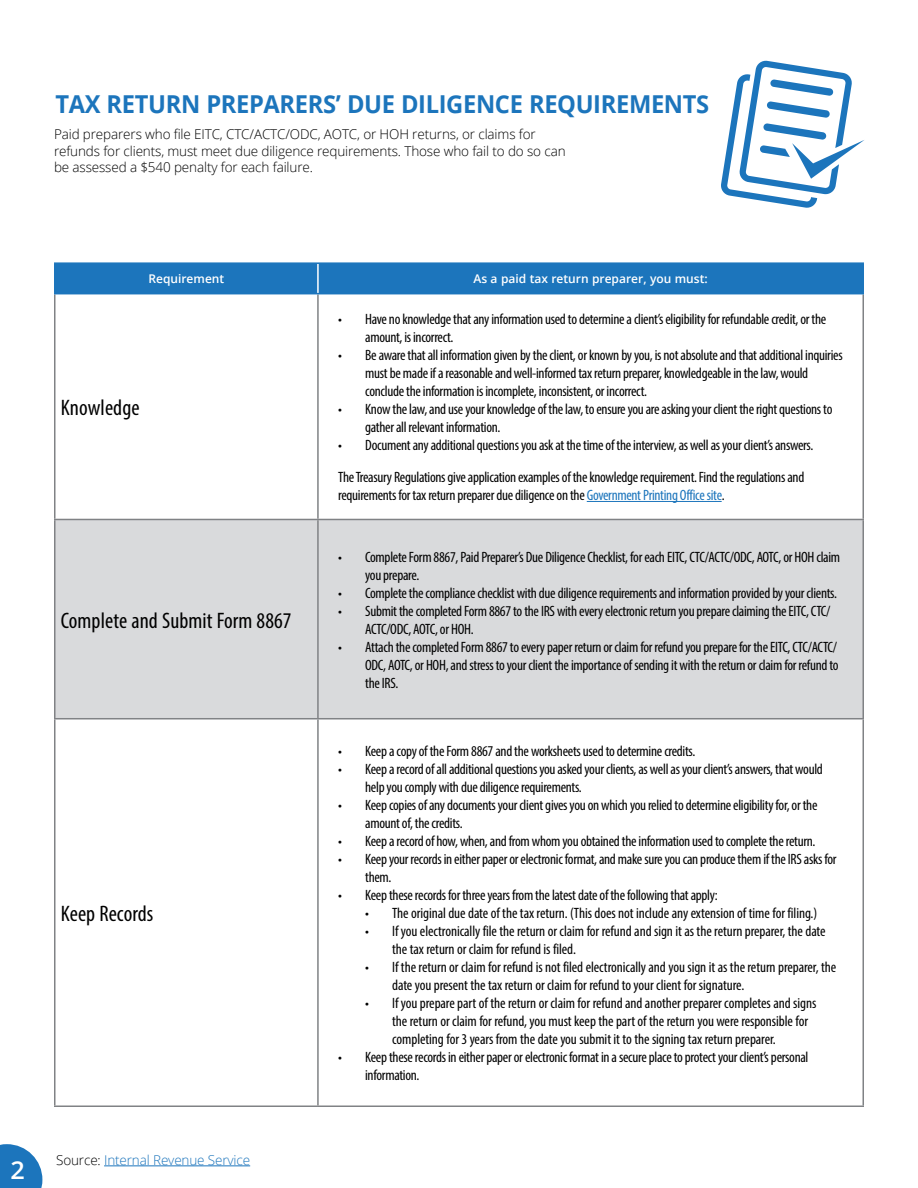
<style>
.page{position:relative;width:918px;height:1188px;background:#fff}
.page>*{position:absolute;margin:0;border:0;box-sizing:border-box;transform-origin:0 0}
.H1-Page2{font:700 24.75px "Open Sans";letter-spacing:-.015em;color:#1c75bc;scale:.96 1}
.t1{font:600 24.75px "Open Sans";color:#fff}
.P__Page-2-Left-Colu{font:condensed 22.5px "Myriad Pro";letter-spacing:.005em;color:#000}
.P__Page-2-Right-Col{font:condensed 15px/18px "Myriad Pro";letter-spacing:-.02em;color:#000}
.t2{font:300 13.5px/16.5px "Open Sans";letter-spacing:-.01em;color:#000}
.t3{font:300 13.5px "Open Sans";letter-spacing:-.01em;color:#1c75bc}
.H2__Page-2-Table_he{font:600 12px "Open Sans";color:#fff}
.s1{color:#1c75bc}
.s2{color:#000}
</style>
<div class="page">
<svg style="left:0;top:1144px;width:42px;height:44px;background:#3d89c5"></svg>
<svg style="left:721px;top:60px;width:143px;height:148px"></svg>
<div style="left:56px;top:264px;width:806px;height:29px;background:#1c75bc"></div>
<div style="left:56px;top:520px;width:806px;height:198px;background:#d9dadc"></div>
<hr style="left:54px;top:294px;width:2px;height:225px;background:#808285">
<hr style="left:317px;top:294px;width:2px;height:225px;background:#808285">
<hr style="left:862px;top:294px;width:2px;height:225px;background:#808285">
<hr style="left:54px;top:519px;width:264px;height:1px;background:#808285">
<hr style="left:54px;top:520px;width:2px;height:198px;background:#808285">
<hr style="left:318px;top:519px;width:546px;height:1px;background:#808285">
<hr style="left:317px;top:520px;width:2px;height:198px;background:#808285">
<hr style="left:862px;top:520px;width:2px;height:198px;background:#808285">
<hr style="left:54px;top:718px;width:264px;height:1px;background:#808285">
<hr style="left:54px;top:719px;width:2px;height:387px;background:#808285">
<hr style="left:318px;top:718px;width:546px;height:1px;background:#808285">
<hr style="left:317px;top:719px;width:2px;height:387px;background:#808285">
<hr style="left:862px;top:719px;width:2px;height:387px;background:#808285">
<hr style="left:54px;top:1106px;width:264px;height:1px;background:#808285">
<hr style="left:318px;top:1106px;width:546px;height:1px;background:#808285">
<hr style="left:317px;top:264px;width:2px;height:29px;background:#fff">
<hr style="left:54px;top:264px;width:2px;height:29px;background:#1c75bc">
<hr style="left:54px;top:262px;width:264px;height:2px;background:#1c75bc">
<hr style="left:54px;top:293px;width:264px;height:1px;background:#1c75bc">
<hr style="left:318px;top:262px;width:546px;height:2px;background:#1c75bc">
<hr style="left:318px;top:293px;width:546px;height:1px;background:#1c75bc">
<hr style="left:862px;top:264px;width:2px;height:29px;background:#1c75bc">
<hr style="left:587px;top:501px;width:135px;height:1px;background:#1c75bc">
<hr style="left:104px;top:1166px;width:146px;height:1px;background:#1c75bc">
<h1 class="H1-Page2" style="left:55px;top:86px;width:683px">TAX RETURN PREPARERS’ DUE DILIGENCE REQUIREMENTS</h1>
<p class="t2" style="left:54px;top:126px;width:513px">Paid preparers who file EITC, CTC/ACTC/ODC, AOTC, or HOH returns, or claims for refunds for clients, must meet due diligence requirements. Those who fail to do so can be assessed a $540 penalty for each failure.</p>
<h1 class="t1" style="left:11px;top:1153px;width:16px">2</h1>
<h2 class="H2__Page-2-Table_he" style="left:148px;top:270px;width:77px">Requirement</h2>
<h2 class="H2__Page-2-Table_he" style="left:473px;top:270px;width:236px">As a paid tax return preparer, you must:</h2>
<p class="P__Page-2-Left-Colu" style="left:61px;top:394px;width:80px">Knowledge</p>
<p class="P__Page-2-Right-Col" style="left:365px;top:310px;width:463px;text-indent:-27px">• Have no knowledge that any information used to determine a client’s eligibility for refundable credit, or the amount, is incorrect.</p>
<p class="P__Page-2-Right-Col" style="left:365px;top:346px;width:479px;text-indent:-27px">• Be aware that all information given by the client, or known by you, is not absolute and that additional inquiries must be made if a reasonable and well-informed tax return preparer, knowledgeable in the law, would conclude the information is incomplete, inconsistent, or incorrect.</p>
<p class="P__Page-2-Right-Col" style="left:365px;top:400px;width:469px;text-indent:-27px">• Know the law, and use your knowledge of the law, to ensure you are asking your client the right questions to gather all relevant information.</p>
<p class="P__Page-2-Right-Col" style="left:338px;top:436px;width:477px">• Document any additional questions you ask at the time of the interview, as well as your client’s answers.</p>
<p class="P__Page-2-Right-Col" style="left:338px;top:468px;width:468px">The Treasury Regulations give application examples of the knowledge requirement. Find the regulations and requirements for tax return preparer due diligence on the <span class="s1">Government Printing Office site</span>.</p>
<p class="P__Page-2-Left-Colu" style="left:61px;top:607px;width:232px">Complete and Submit Form 8867</p>
<p class="P__Page-2-Left-Colu" style="left:61px;top:900px;width:94px">Keep Records</p>
<p class="t3" style="left:56px;top:1151px;width:196px"><span class="s2">Source:</span> Internal Revenue Service</p>
<p class="P__Page-2-Right-Col" style="left:365px;top:548px;width:477px;text-indent:-27px">• Complete Form 8867, Paid Preparer’s Due Diligence Checklist, for each EITC, CTC/ACTC/ODC, AOTC, or HOH claim you prepare.</p>
<p class="P__Page-2-Right-Col" style="left:338px;top:584px;width:500px">• Complete the compliance checklist with due diligence requirements and information provided by your clients.</p>
<p class="P__Page-2-Right-Col" style="left:365px;top:602px;width:467px;text-indent:-27px">• Submit the completed Form 8867 to the IRS with every electronic return you prepare claiming the EITC, CTC/<br>ACTC/ODC, AOTC, or HOH.</p>
<p class="P__Page-2-Right-Col" style="left:365px;top:638px;width:475px;text-align:justify;text-indent:-27px">• Attach the completed Form 8867 to every paper return or claim for refund you prepare for the EITC, CTC/ACTC/ ODC, AOTC, or HOH, and stress to your client the importance of sending it with the return or claim for refund to the IRS.</p>
<p class="P__Page-2-Right-Col" style="left:338px;top:742px;width:359px">• Keep a copy of the Form 8867 and the worksheets used to determine credits.</p>
<p class="P__Page-2-Right-Col" style="left:365px;top:760px;width:459px;text-indent:-27px">• Keep a record of all additional questions you asked your clients, as well as your client’s answers, that would help you comply with due diligence requirements.</p>
<p class="P__Page-2-Right-Col" style="left:365px;top:796px;width:454px;text-indent:-27px">• Keep copies of any documents your client gives you on which you relied to determine eligibility for, or the amount of, the credits.</p>
<p class="P__Page-2-Right-Col" style="left:338px;top:832px;width:479px">• Keep a record of how, when, and from whom you obtained the information used to complete the return.</p>
<p class="P__Page-2-Right-Col" style="left:365px;top:850px;width:473px;text-indent:-27px">• Keep your records in either paper or electronic format, and make sure you can produce them if the IRS asks for them.</p>
<p class="P__Page-2-Right-Col" style="left:338px;top:886px;width:381px">• Keep these records for three years from the latest date of the following that apply:</p>
<p class="P__Page-2-Right-Col" style="left:365px;top:904px;width:454px">• The original due date of the tax return. (This does not include any extension of time for filing.)</p>
<p class="P__Page-2-Right-Col" style="left:392px;top:922px;width:435px;text-indent:-27px">• If you electronically file the return or claim for refund and sign it as the return preparer, the date the tax return or claim for refund is filed.</p>
<p class="P__Page-2-Right-Col" style="left:392px;top:958px;width:446px;text-indent:-27px">• If the return or claim for refund is not filed electronically and you sign it as the return preparer, the date you present the tax return or claim for refund to your client for signature.</p>
<p class="P__Page-2-Right-Col" style="left:392px;top:994px;width:426px;text-indent:-27px">• If you prepare part of the return or claim for refund and another preparer completes and signs the return or claim for refund, you must keep the part of the return you were responsible for completing for 3 years from the date you submit it to the signing tax return preparer.</p>
<p class="P__Page-2-Right-Col" style="left:365px;top:1048px;width:445px;text-indent:-27px">• Keep these records in either paper or electronic format in a secure place to protect your client’s personal information.</p>
</div>
